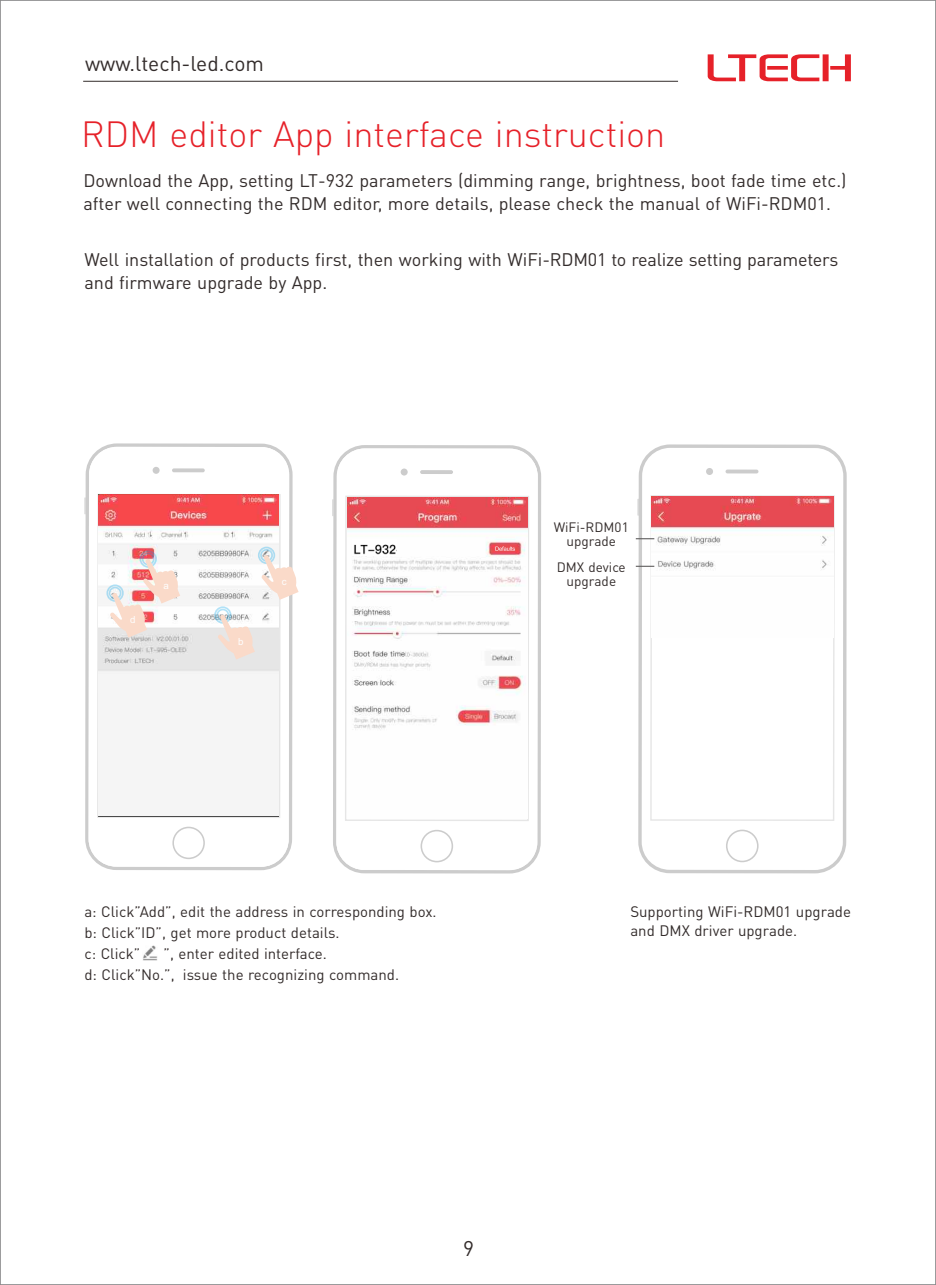
<style>
.page{position:relative;width:936px;height:1285px;background:#fff}
.page>*{position:absolute;margin:0;border:0;box-sizing:border-box;transform-origin:0 0}
.t1{font:300 36px "DIN Pro";color:#e62129}
.t2{font:21px "DIN Pro";color:#332c2b}
.t3{font:18px/23.7px "DIN Pro";color:#332c2b}
.t4{font:15px/21.3px "DIN Pro";color:#332c2b}
.t5{font:13.5px/14.1px "DIN Pro";color:#332c2b;text-align:center}
.t6{font:9.9px "Arial";color:#fefefe}
</style>
<div class="page">
<svg style="left:707px;top:54px;width:143px;height:27px"></svg>
<hr style="left:83px;top:81px;width:595px;height:1px;background:#332c2b">
<svg style="left:333px;top:445px;width:208px;height:428px;fill:#ccc"></svg>
<div style="left:336px;top:448px;width:201px;height:422px;background:#fff;border-radius:28px"></div>
<div style="left:400px;top:468px;width:7px;height:7px;background:#ccc;border-radius:50%"></div>
<hr style="left:420px;top:470px;width:33px;height:4px;background:#ccc;border-radius:2px">
<svg style="left:332px;top:499px;width:1px;height:17px"></svg>
<div style="left:345px;top:495px;width:184px;height:326px;border:1px solid #e6e6e6"></div>
<svg style="left:420px;top:830px;width:33px;height:32px"></svg>
<svg style="left:638px;top:444px;width:208px;height:429px"></svg>
<div style="left:706px;top:468px;width:7px;height:7px;background:#ccc;border-radius:50%"></div>
<svg style="left:725px;top:469px;width:33px;height:4px"></svg>
<svg style="left:637px;top:498px;width:2px;height:17px"></svg>
<svg style="left:651px;top:495px;width:186px;height:328px"></svg>
<svg style="left:741px;top:667px;width:15px;height:20px"></svg>
<div style="left:650px;top:495px;width:184px;height:325px;border:1px solid #e6e6e6"></div>
<svg style="left:725px;top:829px;width:33px;height:33px"></svg>
<svg style="left:85px;top:443px;width:207px;height:427px;fill:#ccc"></svg>
<div style="left:89px;top:447px;width:200px;height:419px;background:#fff;border-radius:28px"></div>
<div style="left:153px;top:466px;width:7px;height:7px;background:#ccc;border-radius:50%"></div>
<svg style="left:172px;top:468px;width:33px;height:4px"></svg>
<svg style="left:84px;top:497px;width:2px;height:17px"></svg>
<svg style="left:99px;top:494px;width:182px;height:324px"></svg>
<svg style="left:172px;top:826px;width:33px;height:33px"></svg>
<img style="left:99px;top:496px;width:180px;height:319px">
<div style="left:139px;top:550px;width:18px;height:17px;border:2px solid #00a2e9;border-radius:50%"></div>
<div style="left:142px;top:552px;width:12px;height:13px;border:2px solid #00a2e9;border-radius:50%"></div>
<div style="left:258px;top:546px;width:17px;height:18px;border:2px solid #00a2e9;border-radius:50%"></div>
<div style="left:260px;top:549px;width:13px;height:12px;border:2px solid #00a2e9;border-radius:50%"></div>
<div style="left:214px;top:606px;width:17px;height:17px;border:2px solid #00a2e9;border-radius:50%"></div>
<svg style="left:216px;top:553px;width:82px;height:106px"></svg>
<div style="left:106px;top:584px;width:18px;height:17px;border:2px solid #00a2e9;border-radius:50%"></div>
<svg style="left:109px;top:557px;width:71px;height:80px"></svg>
<img style="left:651px;top:496px;width:182px;height:141px">
<svg style="left:635px;top:538px;width:19px;height:1px"></svg>
<svg style="left:636px;top:565px;width:18px;height:1px"></svg>
<img style="left:143px;top:945px;width:14px;height:15px">
<img style="left:347px;top:497px;width:180px;height:233px">
<img style="left:353px;top:539px;width:43px;height:17px">
<svg style="left:495px;top:545px;width:20px;height:6px"></svg>
<svg style="left:495px;top:546px;width:20px;height:4px"></svg>
<p class="t2" style="left:85px;top:55px;width:180px">www.ltech-led.com</p>
<h1 class="t1" style="left:81px;top:120px;width:585px">RDM editor App interface instruction</h1>
<p class="t3" style="left:83px;top:170px;width:764px">Download the App, setting LT-932 parameters (dimming range, brightness, boot fade time etc.) after well connecting the RDM editor, more details, please check the manual of WiFi-RDM01.</p>
<p class="t3" style="left:84px;top:249px;width:755px">Well installation of products first, then working with WiFi-RDM01 to realize setting parameters and firmware upgrade by App.</p>
<p class="t6" style="left:130px;top:615px;width:7px">d</p>
<p class="t6" style="left:163px;top:581px;width:7px">a</p>
<p class="t6" style="left:238px;top:637px;width:7px">b</p>
<p class="t6" style="left:282px;top:578px;width:6px">c</p>
<p class="t5" style="left:553px;top:521px;width:76px">WiFi-RDM01 upgrade</p>
<p class="t5" style="left:556px;top:561px;width:70px">DMX device upgrade</p>
<p class="t4" style="left:84px;top:901px;width:354px">a: Click”Add”, edit the address in corresponding box. b: Click”ID”, get more product details.<br>c: Click”</p>
<p class="t4" style="left:84px;top:944px;width:316px;text-align:center">”, enter edited interface.<br>d: Click”No.”, issue the recognizing command.</p>
<p class="t2" style="left:463px;top:1239px;width:12px">9</p>
<p class="t4" style="left:630px;top:903px;width:222px;line-height:19.2px">Supporting WiFi-RDM01 upgrade and DMX driver upgrade.</p>
</div>
